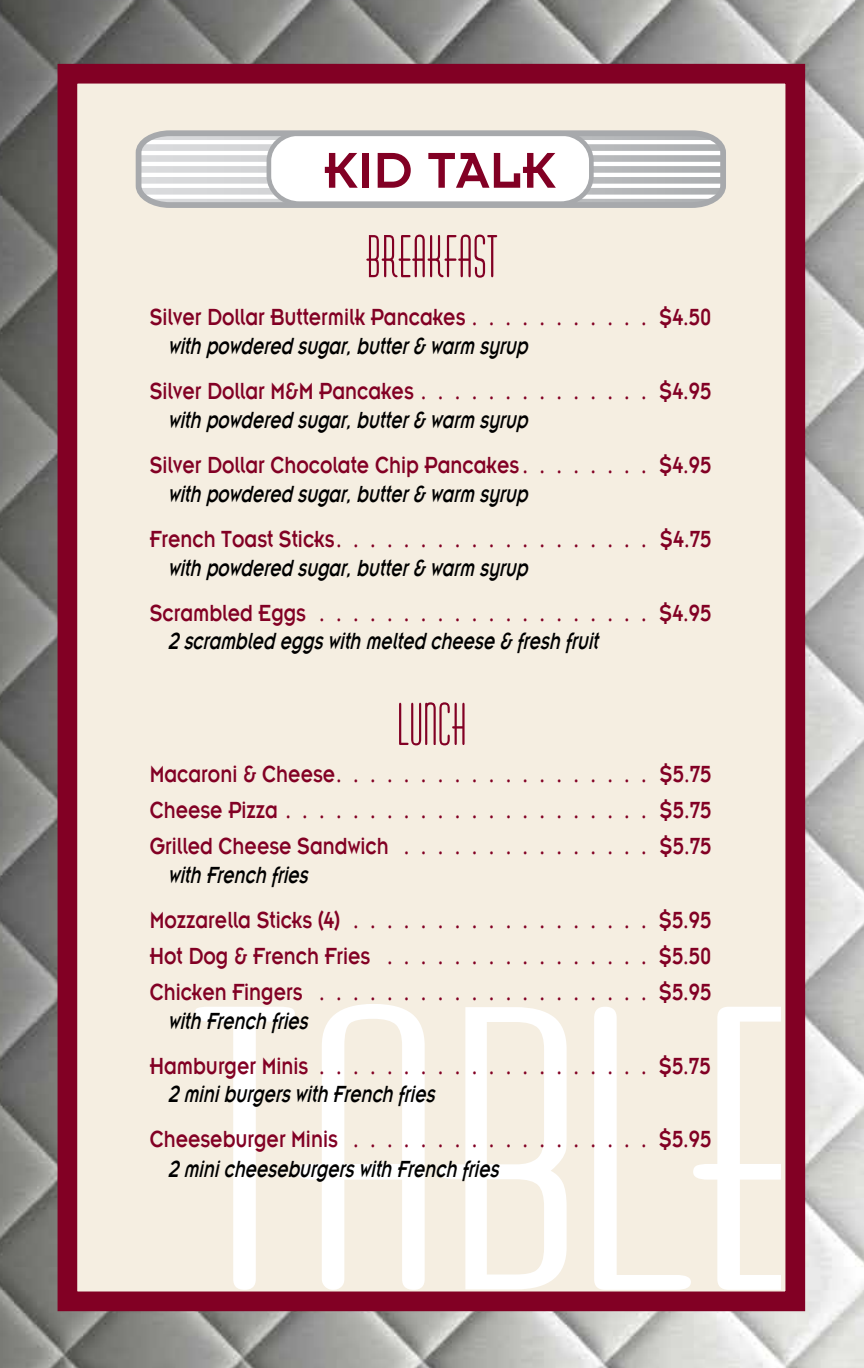
<style>
.page{position:relative;width:864px;height:1368px;background:#fff}
.page>*{position:absolute;margin:0;border:0;box-sizing:border-box;transform-origin:0 0}
.t1{font:60px "Astute";letter-spacing:.025em;color:#820024;scale:.9 1}
.t2{font:52px "Emblem";color:#820024}
.t3{font:24px/36px "Emblem Condensed";color:#820024;text-align:justify;scale:1.1 1}
.t4{font:italic condensed 24px "Emblem";color:#000}
</style>
<div class="page">
<img style="left:0;top:0;width:864px;height:1368px">
<div style="left:67px;top:67px;width:736px;height:1226px;background:#f5eee1"></div>
<div style="left:58px;top:64px;width:747px;height:1247px;border:20px solid #820024"></div>
<svg style="left:195px;top:1004px;width:230px;height:286px"></svg>
<svg style="left:440px;top:1007px;width:127px;height:282px"></svg>
<svg style="left:594px;top:1007px;width:187px;height:283px"></svg>
<svg style="left:135px;top:130px;width:591px;height:78px;background:#e1e2e3"></svg>
<h2 class="t2" style="left:324px;top:144px;width:233px">KID TALK</h2>
<h1 class="t1" style="left:366px;top:224px;width:147px">BREAKFAST</h1>
<p class="t3" style="left:150px;top:300px;width:512px">Silver Dollar Buttermilk Pancakes . . . . . . . . . . . $4.50</p>
<p class="t4" style="left:168px;top:334px;width:361px">with powdered sugar, butter &amp; warm syrup</p>
<p class="t3" style="left:150px;top:374px;width:512px">Silver Dollar M&amp;M Pancakes . . . . . . . . . . . . . . $4.95</p>
<p class="t4" style="left:168px;top:408px;width:361px">with powdered sugar, butter &amp; warm syrup</p>
<p class="t3" style="left:150px;top:448px;width:512px">Silver Dollar Chocolate Chip Pancakes. . . . . . . . $4.95</p>
<p class="t4" style="left:168px;top:482px;width:361px">with powdered sugar, butter &amp; warm syrup</p>
<p class="t3" style="left:150px;top:521px;width:512px">French Toast Sticks. . . . . . . . . . . . . . . . . . . $4.75</p>
<p class="t4" style="left:168px;top:556px;width:361px">with powdered sugar, butter &amp; warm syrup</p>
<p class="t3" style="left:150px;top:595px;width:512px">Scrambled Eggs . . . . . . . . . . . . . . . . . . . . $4.95</p>
<p class="t4" style="left:168px;top:629px;width:432px">2 scrambled eggs with melted cheese &amp; fresh fruit</p>
<h1 class="t1" style="left:398px;top:692px;width:77px">LUNCH</h1>
<p class="t3" style="left:150px;top:756px;width:512px">Macaroni &amp; Cheese. . . . . . . . . . . . . . . . . . . $5.75<br>Cheese Pizza . . . . . . . . . . . . . . . . . . . . . . $5.75<br>Grilled Cheese Sandwich . . . . . . . . . . . . . . . $5.75</p>
<p class="t4" style="left:168px;top:863px;width:141px">with French fries</p>
<p class="t3" style="left:150px;top:902px;width:512px">Mozzarella Sticks (4) . . . . . . . . . . . . . . . . . . $5.95<br>Hot Dog &amp; French Fries . . . . . . . . . . . . . . . . $5.50<br>Chicken Fingers . . . . . . . . . . . . . . . . . . . . $5.95</p>
<p class="t4" style="left:168px;top:1009px;width:141px">with French fries</p>
<p class="t3" style="left:150px;top:1048px;width:511px">Hamburger Minis . . . . . . . . . . . . . . . . . . . . $5.75</p>
<p class="t4" style="left:168px;top:1082px;width:268px">2 mini burgers with French fries</p>
<p class="t3" style="left:150px;top:1122px;width:512px">Cheeseburger Minis . . . . . . . . . . . . . . . . . . $5.95</p>
<p class="t4" style="left:168px;top:1157px;width:332px">2 mini cheeseburgers with French fries</p>
</div>
